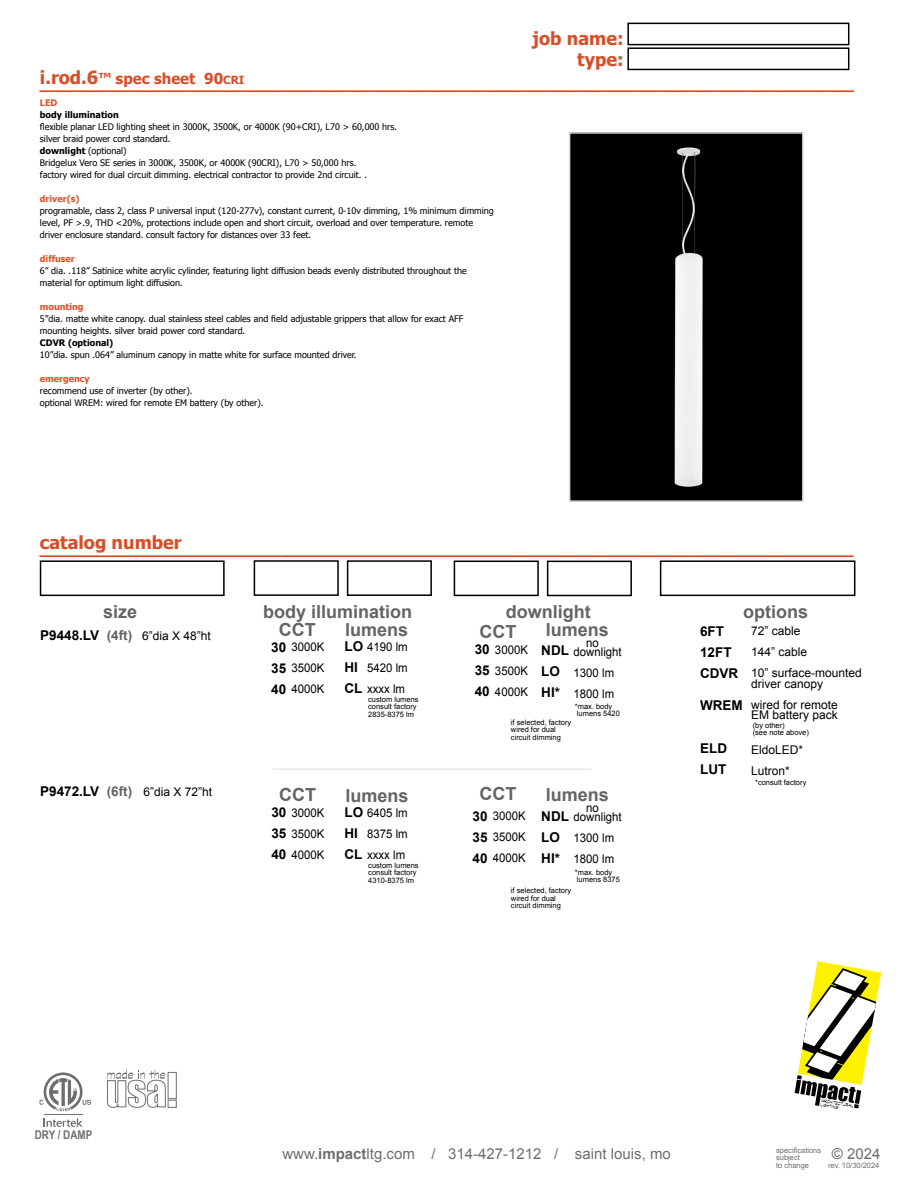
<style>
.page{position:relative;width:918px;height:1188px;background:#fff}
.page>*{position:absolute;margin:0;border:0;box-sizing:border-box;transform-origin:0 0}
.t1{font:700 18px/21px "Tahoma";color:#d64f28;text-align:right}
.t2{font:700 18px "Arial";color:#636466}
.t3{font:15px "Arial";color:#6d6e71}
.t4{font:700 15px "Tahoma";color:#d64f28}
.t5{font:700 13.5px/21px "Arial";color:#000}
.t6{font:12px/21px "Arial";color:#000;text-align:justify;scale:.95 1}
.t7{font:12px/21px "Arial";color:#000}
.t8{font:700 12px "Arial Narrow";color:#6d6e71}
.t9{font:9px/12px "Tahoma";color:#000}
.t10{font:700 9px "Tahoma";color:#dd5028}
.t11{font:700 9px "Tahoma";color:#000}
.t12{font:7.5px/7.5px "Arial";color:#000}
.t13{font:7.5px/7.5px "Arial";color:#6d6e71}
.s1{font-size:11.25px}
.s2{font-weight:700}
.s3{font-weight:700;font-size:13.5px}
.s4{font-weight:700;font-size:13.5px;color:#636466}
</style>
<div class="page">
<div style="left:627px;top:23px;width:222px;height:22px;border:2px solid #000"></div>
<div style="left:627px;top:47px;width:222px;height:23px;border:2px solid #000"></div>
<svg style="left:795px;top:961px;width:86px;height:148px"></svg>
<div style="left:168px;top:1100px;width:9px;height:8px;background:#fff;border:1px solid #6d6e71"></div>
<div style="left:168px;top:1072px;width:9px;height:27px;background:#fff;border:1px solid #6d6e71"></div>
<svg style="left:107px;top:1070px;width:59px;height:38px"></svg>
<svg style="left:44px;top:1118px;width:39px;height:9px"></svg>
<hr style="left:44px;top:1114px;width:39px;height:1px;background:#6d6e71">
<svg style="left:39px;top:1072px;width:52px;height:39px"></svg>
<hr style="left:273px;top:769px;width:318px;height:1px;background:#dcddde">
<div style="left:254px;top:560px;width:85px;height:36px;border:2px solid #000"></div>
<div style="left:347px;top:560px;width:85px;height:36px;border:2px solid #000"></div>
<div style="left:40px;top:560px;width:185px;height:36px;border:2px solid #000"></div>
<div style="left:660px;top:560px;width:195px;height:36px;border:2px solid #000"></div>
<div style="left:454px;top:561px;width:85px;height:35px;border:2px solid #000"></div>
<div style="left:547px;top:561px;width:85px;height:35px;border:2px solid #000"></div>
<img style="left:572px;top:135px;width:229px;height:364px">
<div style="left:569px;top:132px;width:235px;height:370px;border:2px solid #dcddde"></div>
<h1 class="t1" style="left:533px;top:26px;width:92px">job name: type:</h1>
<h1 class="t1" style="left:40px;top:66px;width:60px">i.rod.6</h1>
<h1 class="t1" style="left:40px;top:71px;width:815px">_______________________________________________________________________</h1>
<h2 class="t4" style="left:98px;top:68px;width:148px">™ spec sheet 90<span class="s1">CRI</span></h2>
<p class="t10" style="left:40px;top:97px;width:19px">LED</p>
<p class="t11" style="left:40px;top:109px;width:80px">body illumination</p>
<p class="t9" style="left:40px;top:121px;width:359px">flexible planar LED lighting sheet in 3000K, 3500K, or 4000K (90+CRI), L70 &gt; 60,000 hrs. silver braid power cord standard.<br><span class="s2">downlight</span> (optional)<br>Bridgelux Vero SE series in 3000K, 3500K, or 4000K (90CRI), L70 &gt; 50,000 hrs.<br>factory wired for dual circuit dimming. electrical contractor to provide 2nd circuit. .</p>
<p class="t10" style="left:40px;top:193px;width:41px">driver(s)</p>
<p class="t9" style="left:40px;top:205px;width:455px">programable, class 2, class P universal input (120-277v), constant current, 0-10v dimming, 1% minimum dimming level, PF &gt;.9, THD &lt;20%, protections include open and short circuit, overload and over temperature. remote driver enclosure standard. consult factory for distances over 33 feet.</p>
<p class="t10" style="left:40px;top:253px;width:36px">diffuser</p>
<p class="t9" style="left:40px;top:265px;width:428px">6” dia. .118” Satinice white acrylic cylinder, featuring light diffusion beads evenly distributed throughout the material for optimum light diffusion.</p>
<p class="t10" style="left:40px;top:301px;width:45px">mounting</p>
<p class="t9" style="left:40px;top:313px;width:425px">5”dia. matte white canopy. dual stainless steel cables and field adjustable grippers that allow for exact AFF mounting heights. silver braid power cord standard.</p>
<p class="t11" style="left:40px;top:337px;width:75px">CDVR (optional)</p>
<p class="t9" style="left:40px;top:349px;width:318px">10”dia. spun .064” aluminum canopy in matte white for surface mounted driver.</p>
<p class="t10" style="left:40px;top:373px;width:51px">emergency</p>
<p class="t9" style="left:40px;top:385px;width:225px">recommend use of inverter (by other).<br>optional WREM: wired for remote EM battery (by other).</p>
<h1 class="t1" style="left:40px;top:531px;width:143px">catalog number</h1>
<h1 class="t1" style="left:40px;top:536px;width:815px">_______________________________________________________________________</h1>
<h1 class="t2" style="left:103px;top:600px;width:36px">size</h1>
<h1 class="t2" style="left:506px;top:600px;width:86px">downlight</h1>
<h1 class="t2" style="left:263px;top:600px;width:151px">body illumination</h1>
<h1 class="t2" style="left:279px;top:618px;width:38px">CCT</h1>
<h1 class="t2" style="left:345px;top:618px;width:65px">lumens</h1>
<h1 class="t2" style="left:479px;top:620px;width:38px">CCT</h1>
<h1 class="t2" style="left:546px;top:618px;width:65px">lumens</h1>
<h3 class="t7" style="left:40px;top:625px;width:172px"><span class="s3">P9448.LV</span> <span class="s4">(4ft)</span> 6”dia X 48”ht</h3>
<h3 class="t5" style="left:541px;top:640px;width:29px">NDL<br>LO<br>HI*</h3>
<h3 class="t6" style="left:574px;top:638px;width:52px;line-height:9px;text-indent:13px">no downlight</h3>
<h3 class="t5" style="left:344px;top:637px;width:20px">LO<br>HI<br>CL</h3>
<h3 class="t5" style="left:271px;top:637px;width:17px;text-align:justify">30<br>35<br>40</h3>
<h3 class="t6" style="left:291px;top:637px;width:36px">3000K 3500K 4000K</h3>
<h3 class="t5" style="left:475px;top:640px;width:17px;text-align:justify">30<br>35<br>40</h3>
<h3 class="t6" style="left:495px;top:639px;width:36px">3000K 3500K 4000K</h3>
<h3 class="t6" style="left:367px;top:637px;width:44px">4190 lm 5420 lm xxxx lm</h3>
<h3 class="t6" style="left:574px;top:662px;width:44px">1300 lm<br>1800 lm</h3>
<p class="t12" style="left:575px;top:703px;width:47px">*max. body lumens 5420</p>
<p class="t12" style="left:368px;top:696px;width:52px">custom lumens consult factory<br>2835-8375 lm</p>
<h3 class="t7" style="left:40px;top:781px;width:173px"><span class="s3">P9472.LV</span> <span class="s4">(6ft)</span> 6”dia X 72”ht</h3>
<p class="t12" style="left:511px;top:718px;width:62px">if selected, factory wired for dual circuit dimming</p>
<h1 class="t2" style="left:279px;top:783px;width:38px">CCT</h1>
<h1 class="t2" style="left:345px;top:783px;width:65px">lumens</h1>
<h1 class="t2" style="left:480px;top:782px;width:38px">CCT</h1>
<h1 class="t2" style="left:546px;top:783px;width:65px">lumens</h1>
<h3 class="t5" style="left:344px;top:802px;width:20px">LO<br>HI<br>CL</h3>
<h3 class="t5" style="left:271px;top:802px;width:17px;text-align:justify">30<br>35<br>40</h3>
<h3 class="t6" style="left:292px;top:802px;width:36px">3000K 3500K 4000K</h3>
<h3 class="t5" style="left:473px;top:806px;width:17px;text-align:justify">30<br>35<br>40</h3>
<h3 class="t6" style="left:493px;top:806px;width:36px">3000K 3500K 4000K</h3>
<h3 class="t6" style="left:367px;top:802px;width:44px">6405 lm 8375 lm xxxx lm</h3>
<p class="t12" style="left:368px;top:861px;width:52px">custom lumens consult factory<br>4310-8375 lm</p>
<h3 class="t5" style="left:541px;top:806px;width:29px">NDL<br>LO<br>HI*</h3>
<h3 class="t6" style="left:574px;top:804px;width:52px;line-height:9px;text-indent:13px">no downlight</h3>
<h3 class="t6" style="left:574px;top:828px;width:44px">1300 lm<br>1800 lm</h3>
<p class="t12" style="left:575px;top:868px;width:47px">*max. body lumens 8375</p>
<p class="t12" style="left:511px;top:887px;width:62px">if selected, factory wired for dual circuit dimming</p>
<h1 class="t2" style="left:743px;top:600px;width:66px">options</h1>
<h3 class="t5" style="left:700px;top:622px;width:40px">6FT<br>12FT<br>CDVR</h3>
<h3 class="t5" style="left:700px;top:695px;width:44px">WREM</h3>
<h3 class="t5" style="left:700px;top:739px;width:28px">ELD<br>LUT</h3>
<h3 class="t7" style="left:751px;top:621px;width:112px">72” cable<br>144” cable<br>10” surface-mounted</h3>
<h3 class="t7" style="left:751px;top:673px;width:88px">driver canopy wired for remote</h3>
<h3 class="t7" style="left:751px;top:705px;width:88px">EM battery pack</h3>
<h3 class="t7" style="left:751px;top:739px;width:54px">EldoLED*<br>Lutron*</h3>
<p class="t12" style="left:753px;top:722px;width:58px">(by other)<br>(see note above)</p>
<p class="t12" style="left:755px;top:779px;width:53px">*consult factory</p>
<h3 class="t8" style="left:35px;top:1126px;width:59px">DRY / DAMP</h3>
<h2 class="t3" style="left:282px;top:1144px;width:390px">www.<span class="s2">impact</span>ltg.com / 314-427-1212 / saint louis, mo</h2>
<p class="t13" style="left:776px;top:1146px;width:47px">specifications subject<br>to change</p>
<h2 class="t3" style="left:832px;top:1144px;width:50px">© 2024</h2>
<p class="t13" style="left:828px;top:1161px;width:53px">rev. 10/30/2024</p>
</div>
